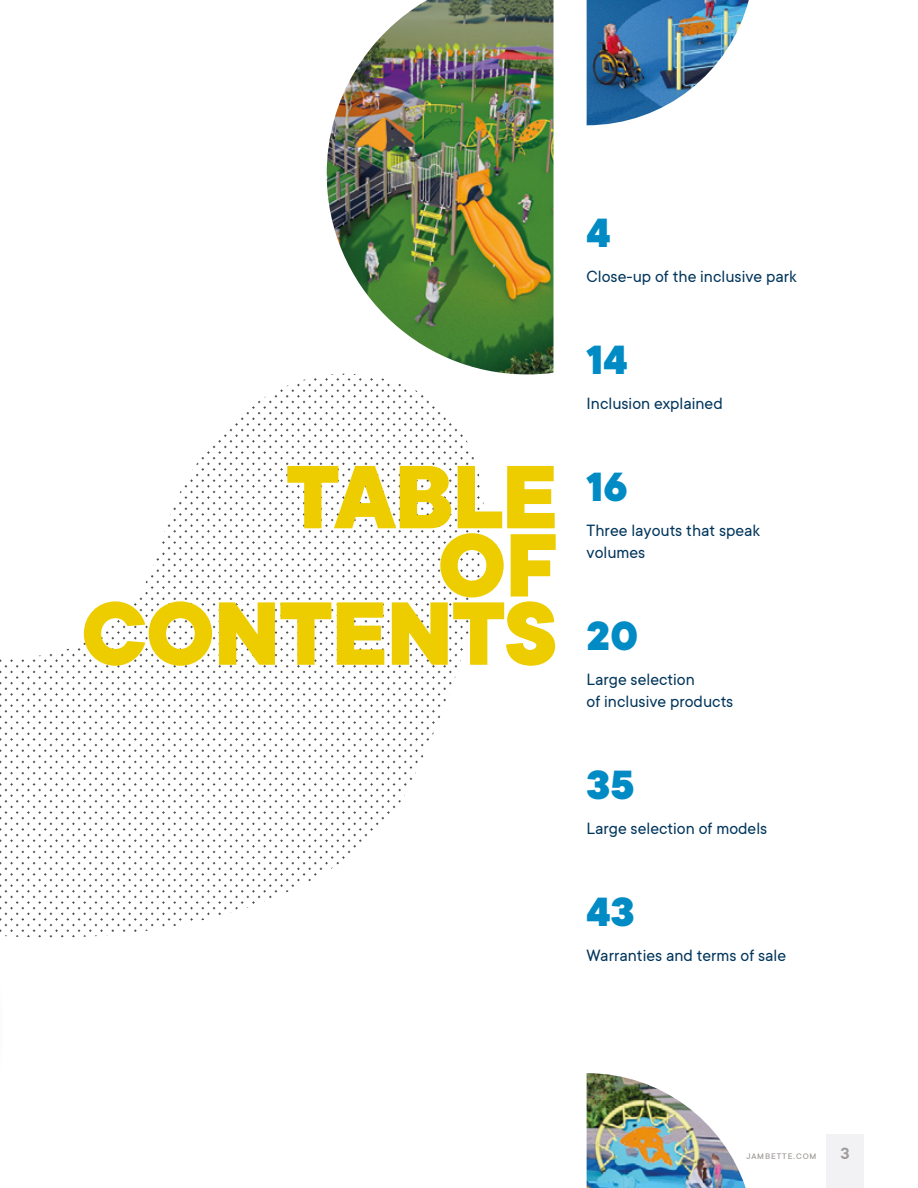
<style>
.page{position:relative;width:918px;height:1188px;background:#fff}
.page>*{position:absolute;margin:0;border:0;box-sizing:border-box;transform-origin:0 0}
.t1{font:800 99px "TT Commons";letter-spacing:-.015em;color:#eecd00}
.t2{font:800 45px "TT Commons";color:#008bc5}
.t3{font:18px/21.6px "TT Commons";color:#00355b}
.t4{font:600 18px "TT Commons";color:#9f9c9a}
.t5{font:500 9px "TT Commons";letter-spacing:.1em;color:#9f9c9a}
</style>
<div class="page">
<div style="left:826px;top:1135px;width:38px;height:53px;background:#f1f1f4"></div>
<svg style="left:4px;top:374px;width:481px;height:564px"></svg>
<img style="left:327px;top:0;width:227px;height:374px">
<img style="left:587px;top:0;width:162px;height:125px">
<img style="left:587px;top:1073px;width:159px;height:115px">
<hr style="left:0;top:645px;width:4px;height:499px;background:#000;opacity:.75">
<h1 class="t1" style="left:286px;top:430px;width:274px">TABLE</h1>
<h1 class="t1" style="left:437px;top:499px;width:122px">OF</h1>
<h1 class="t1" style="left:81px;top:567px;width:479px">CONTENTS</h1>
<h2 class="t2" style="left:587px;top:202px;width:26px">4</h2>
<p class="t3" style="left:587px;top:265px;width:212px">Close-up of the inclusive park</p>
<h2 class="t2" style="left:587px;top:330px;width:42px">14</h2>
<p class="t3" style="left:587px;top:392px;width:138px">Inclusion explained</p>
<h2 class="t2" style="left:587px;top:457px;width:42px">16</h2>
<p class="t3" style="left:587px;top:520px;width:175px">Three layouts that speak volumes</p>
<h2 class="t2" style="left:587px;top:606px;width:53px">20</h2>
<p class="t3" style="left:587px;top:668px;width:148px">Large selection<br>of inclusive products</p>
<h2 class="t2" style="left:587px;top:754px;width:49px">35</h2>
<p class="t3" style="left:587px;top:817px;width:182px">Large selection of models</p>
<h2 class="t2" style="left:587px;top:882px;width:49px">43</h2>
<p class="t3" style="left:587px;top:944px;width:201px">Warranties and terms of sale</p>
<p class="t5" style="left:746px;top:1150px;width:72px">JAMBETTE.COM</p>
<p class="t4" style="left:840px;top:1142px;width:11px">3</p>
</div>
